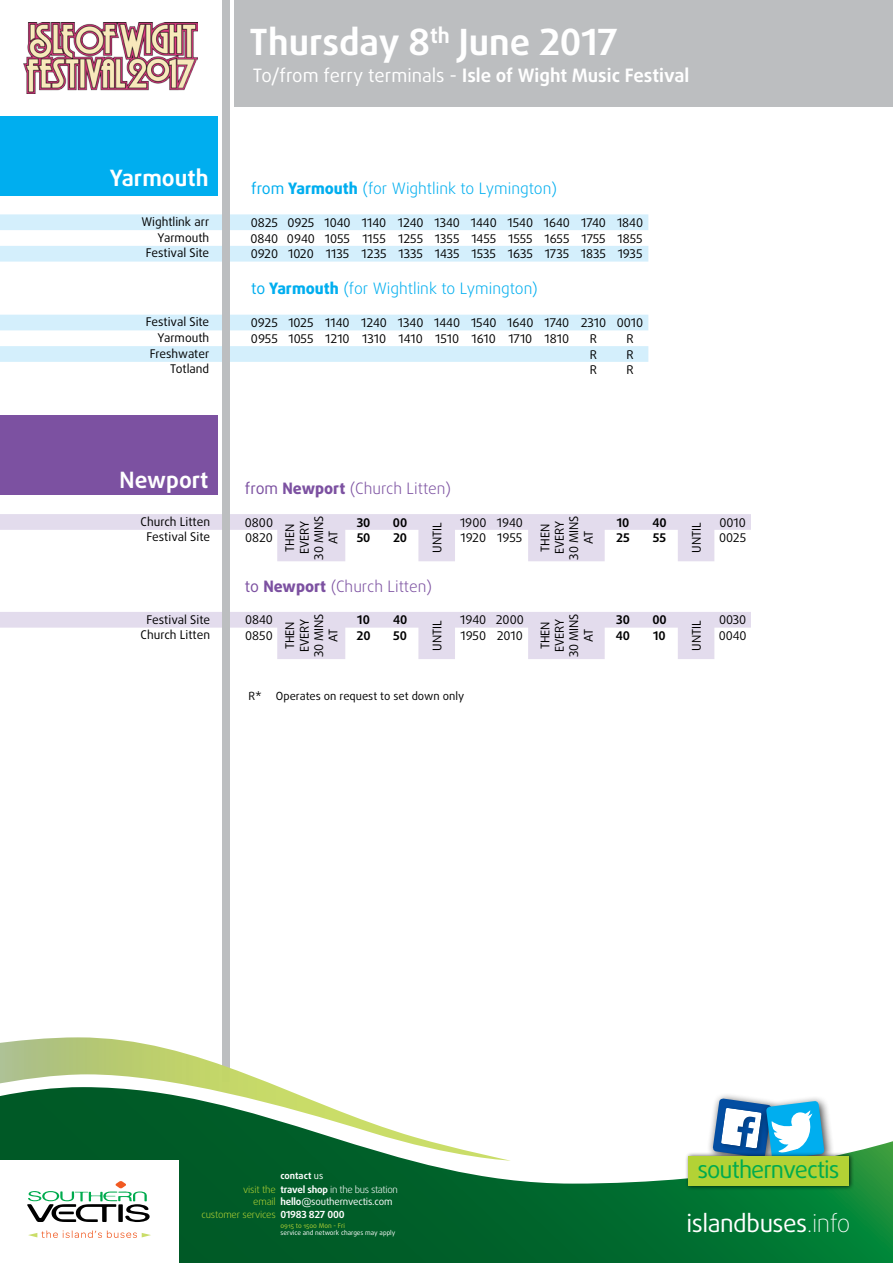
<style>
.page{position:relative;width:893px;height:1263px;background:#fff}
.page>*{position:absolute;margin:0;border:0;box-sizing:border-box;transform-origin:0 0}
.t1{font:700 36.15px "Daxline Pro";color:#fff}
.t2{font:24.45px "Daxline Pro";letter-spacing:-.02em;color:#fff}
.t3{font:23.7px "Daxline Pro";letter-spacing:-.04em;color:#00ab4e}
.t4{font:700 22.5px "Daxline Pro";color:#fff}
.t5{font:700 18.45px "Daxline Pro";color:#fff}
.t6{font:300 15.75px "Daxline Pro";color:#00aeef}
.t7{font:300 15.75px "Daxline Pro";color:#7c51a1}
.t8{font:12px/14.4px "Daxline Pro";color:#000;text-align:center}
.t9{font:700 12px "Daxline Pro";color:#000}
.t10{font:11.25px "Daxline Pro";color:#000}
.t11{font:700 9.75px/12.1px "Daxline Pro";letter-spacing:-.02em;color:#fff}
.t12{font:300 9.75px/12.1px "Daxline Pro";letter-spacing:-.02em;color:#b3d235;text-align:right}
.t13{font:700 9.3px "Daxline Pro";color:#fff}
.t14{font:6.45px "Daxline Pro";color:#fff}
.t15{font:6.45px "Daxline Pro";color:#b3d235}
.s1{font-weight:400}
.s2{font-weight:800}
.s3{font-weight:300}
.s4{font-weight:100}
</style>
<div class="page">
<svg style="left:0;top:514px;width:751px;height:47px"></svg>
<svg style="left:0;top:612px;width:751px;height:47px"></svg>
<svg style="left:0;top:214px;width:648px;height:48px"></svg>
<svg style="left:0;top:315px;width:648px;height:47px"></svg>
<div style="left:0;top:117px;width:217px;height:79px;background:#00aeef"></div>
<div style="left:0;top:415px;width:217px;height:80px;background:#7c51a1"></div>
<div style="left:235px;top:0;width:658px;height:107px;background:#bcbec0"></div>
<img style="left:23px;top:22px;width:174px;height:71px">
<div style="left:222px;top:0;width:8px;height:1082px;background:#bcbec0"></div>
<svg style="left:179px;top:1141px;width:714px;height:122px;background:#207b46"></svg>
<svg style="left:27px;top:1181px;width:123px;height:41px"></svg>
<svg style="left:28px;top:1230px;width:123px;height:8px"></svg>
<svg style="left:0;top:1037px;width:511px;height:124px"></svg>
<div style="left:706px;top:1092px;width:75px;height:76px;background:#000;opacity:.75"></div>
<div style="left:760px;top:1095px;width:74px;height:75px;background:#000;opacity:.75"></div>
<svg style="left:712px;top:1098px;width:113px;height:54px"></svg>
<div style="left:685px;top:1152px;width:169px;height:39px;background:#000;opacity:.75"></div>
<div style="left:688px;top:1156px;width:160px;height:29px;background:#b3d235"></div>
<h3 class="t4" style="left:110px;top:163px;width:100px">Yarmouth</h3>
<h1 class="t1" style="left:249px;top:18px;width:370px">Thursday 8<sup>th</sup> June 2017</h1>
<h3 class="t5" style="left:253px;top:63px;width:438px"><span class="s1">To/from ferry terminals -</span> Isle of Wight Music Festival</h3>
<h3 class="t6" style="left:251px;top:177px;width:307px"><span class="s1">from</span> <span class="s2">Yarmouth</span> (for Wightlink to Lymington)</h3>
<p class="t8" style="left:141px;top:214px;width:69px">Wightlink arr</p>
<p class="t8" style="left:251px;top:216px;width:394px">0825 0925 1040 1140 1240 1340 1440 1540 1640 1740 1840</p>
<p class="t8" style="left:158px;top:230px;width:53px">Yarmouth</p>
<p class="t8" style="left:250px;top:231px;width:394px">0840 0940 1055 1155 1255 1355 1455 1555 1655 1755 1855</p>
<p class="t8" style="left:146px;top:246px;width:65px">Festival Site</p>
<p class="t8" style="left:251px;top:247px;width:393px">0920 1020 1135 1235 1335 1435 1535 1635 1735 1835 1935</p>
<h3 class="t6" style="left:251px;top:278px;width:288px"><span class="s1">to</span> <span class="s2">Yarmouth</span> (for Wightlink to Lymington)</h3>
<p class="t8" style="left:146px;top:315px;width:65px">Festival Site</p>
<p class="t8" style="left:251px;top:316px;width:394px">0925 1025 1140 1240 1340 1440 1540 1640 1740 2310 0010</p>
<p class="t8" style="left:158px;top:330px;width:53px">Yarmouth</p>
<p class="t8" style="left:251px;top:332px;width:320px">0955 1055 1210 1310 1410 1510 1610 1710 1810</p>
<p class="t8" style="left:590px;top:332px;width:9px">R</p>
<p class="t8" style="left:626px;top:332px;width:9px">R</p>
<p class="t8" style="left:150px;top:346px;width:61px">Freshwater</p>
<p class="t8" style="left:590px;top:347px;width:9px">R</p>
<p class="t8" style="left:626px;top:347px;width:9px">R</p>
<p class="t8" style="left:170px;top:362px;width:40px">Totland</p>
<p class="t8" style="left:590px;top:363px;width:9px">R</p>
<p class="t8" style="left:626px;top:363px;width:9px">R</p>
<h3 class="t4" style="left:120px;top:465px;width:90px">Newport</h3>
<h3 class="t7" style="left:245px;top:478px;width:208px"><span class="s1">from</span> <span class="s2">Newport</span> (Church Litten)</h3>
<p class="t8" style="left:141px;top:514px;width:71px">Church Litten</p>
<p class="t8" style="left:245px;top:515px;width:30px">0800</p>
<p class="t8" style="left:283px;top:559px;width:45px;rotate:-90deg">THEN<br>EVERY<br>30 MINS<br>AT</p>
<p class="t9" style="left:357px;top:514px;width:15px">30</p>
<p class="t9" style="left:393px;top:514px;width:16px">00</p>
<p class="t8" style="left:460px;top:515px;width:64px">1900 1940</p>
<p class="t8" style="left:538px;top:559px;width:45px;rotate:-90deg">THEN<br>EVERY<br>30 MINS<br>AT</p>
<p class="t9" style="left:617px;top:514px;width:14px">10</p>
<p class="t9" style="left:652px;top:514px;width:16px">40</p>
<p class="t8" style="left:719px;top:515px;width:28px">0010</p>
<p class="t8" style="left:430px;top:553px;width:32px;rotate:-90deg">UNTIL</p>
<p class="t8" style="left:689px;top:553px;width:32px;rotate:-90deg">UNTIL</p>
<p class="t8" style="left:147px;top:530px;width:65px">Festival Site</p>
<p class="t8" style="left:245px;top:531px;width:29px">0820</p>
<p class="t9" style="left:357px;top:530px;width:15px">50</p>
<p class="t9" style="left:393px;top:530px;width:16px">20</p>
<p class="t8" style="left:460px;top:531px;width:63px">1920 1955</p>
<p class="t9" style="left:616px;top:530px;width:15px">25</p>
<p class="t9" style="left:653px;top:530px;width:15px">55</p>
<p class="t8" style="left:719px;top:531px;width:28px">0025</p>
<h3 class="t7" style="left:245px;top:575px;width:189px"><span class="s1">to</span> <span class="s2">Newport</span> (Church Litten)</h3>
<p class="t8" style="left:147px;top:612px;width:65px">Festival Site</p>
<p class="t8" style="left:245px;top:613px;width:29px">0840</p>
<p class="t8" style="left:283px;top:657px;width:45px;rotate:-90deg">THEN<br>EVERY<br>30 MINS<br>AT</p>
<p class="t9" style="left:357px;top:612px;width:14px">10</p>
<p class="t9" style="left:393px;top:612px;width:16px">40</p>
<p class="t8" style="left:460px;top:613px;width:65px">1940 2000</p>
<p class="t8" style="left:538px;top:657px;width:45px;rotate:-90deg">THEN<br>EVERY<br>30 MINS<br>AT</p>
<p class="t9" style="left:616px;top:612px;width:15px">30</p>
<p class="t9" style="left:652px;top:612px;width:16px">00</p>
<p class="t8" style="left:719px;top:613px;width:29px">0030</p>
<p class="t8" style="left:430px;top:650px;width:32px;rotate:-90deg">UNTIL</p>
<p class="t8" style="left:689px;top:650px;width:32px;rotate:-90deg">UNTIL</p>
<p class="t8" style="left:141px;top:628px;width:71px">Church Litten</p>
<p class="t8" style="left:245px;top:629px;width:29px">0850</p>
<p class="t9" style="left:357px;top:628px;width:16px">20</p>
<p class="t9" style="left:393px;top:628px;width:15px">50</p>
<p class="t8" style="left:460px;top:629px;width:64px">1950 2010</p>
<p class="t9" style="left:616px;top:628px;width:16px">40</p>
<p class="t9" style="left:653px;top:628px;width:14px">10</p>
<p class="t8" style="left:719px;top:629px;width:30px">0040</p>
<p class="t10" style="left:248px;top:689px;width:15px">R*</p>
<p class="t10" style="left:276px;top:689px;width:190px">Operates on request to set down only</p>
<p class="t13" style="left:280px;top:1169px;width:44px">contact <span class="s1">us</span></p>
<p class="t11" style="left:280px;top:1183px;width:119px">travel shop <span class="s3">in the bus station </span>hello<span class="s1">@southernvectis.com<br></span>01983 827 000</p>
<p class="t15" style="left:280px;top:1221px;width:66px">0915 to 1500 Mon - Fri</p>
<p class="t14" style="left:280px;top:1228px;width:116px">service and network charges may apply</p>
<p class="t12" style="left:201px;top:1183px;width:76px">visit the<br>email<br>customer services</p>
<h3 class="t3" style="left:697px;top:1154px;width:144px">southernvectis</h3>
<h2 class="t2" style="left:686px;top:1207px;width:165px">islandbuses<span class="s4">.info</span></h2>
</div>
